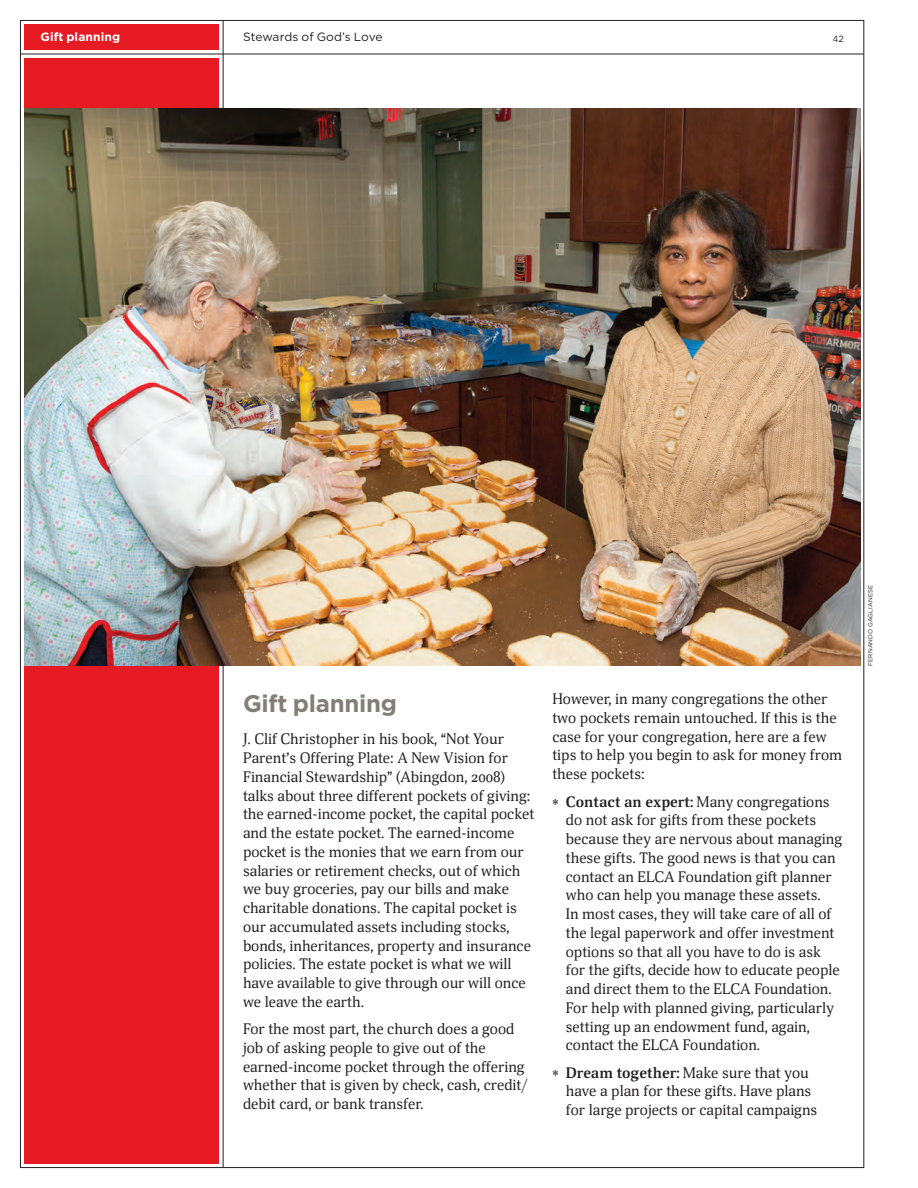
<style>
.page{position:relative;width:918px;height:1188px;background:#fff}
.page>*{position:absolute;margin:0;border:0;box-sizing:border-box;transform-origin:0 0}
.head{font:700 24px "Gotham";letter-spacing:-.01em;color:#837f76}
.body{font:15px/18.8px "Deca Serif";color:#231f20}
.bullet_body{font:15px/18.8px "Deca Serif";color:#231f20}
.t1{font:12px "Gotham";color:#231f20}
.t2{font:700 12px "Gotham";letter-spacing:.01em;color:#fff}
.t3{font:9px "Gotham";color:#231f20}
.photo_bylines{font:6px "Gotham";letter-spacing:.02em;color:#231f20}
.s1{font-weight:700}
</style>
<div class="page">
<hr style="left:223px;top:20px;width:1px;height:1148px;background:#231f20">
<hr style="left:20px;top:54px;width:844px;height:1px;background:#231f20">
<div style="left:24px;top:58px;width:195px;height:1105px;background:#e51a23"></div>
<div style="left:24px;top:24px;width:195px;height:26px;background:#e51a23"></div>
<img style="left:24px;top:108px;width:836px;height:557px">
<p class="t2" style="left:40px;top:29px;width:81px">Gift planning</p>
<p class="t1" style="left:243px;top:29px;width:141px">Stewards of God’s Love</p>
<p class="t3" style="left:833px;top:33px;width:12px">42</p>
<p class="head" style="left:243px;top:688px;width:156px">Gift planning</p>
<p class="body" style="left:243px;top:730px;width:293px">J. Clif Christopher in his book, “Not Your Parent’s Offering Plate: A New Vision for Financial Stewardship” (Abingdon, 2008) talks about three different pockets of giving: the earned-income pocket, the capital pocket and the estate pocket. The earned-income pocket is the monies that we earn from our salaries or retirement checks, out of which we buy groceries, pay our bills and make charitable donations. The capital pocket is our accumulated assets including stocks, bonds, inheritances, property and insurance policies. The estate pocket is what we will have available to give through our will once we leave the earth.</p>
<p class="body" style="left:243px;top:1020px;width:286px">For the most part, the church does a good job of asking people to give out of the earned-income pocket through the offering whether that is given by check, cash, credit/ debit card, or bank transfer.</p>
<p class="body" style="left:552px;top:690px;width:291px">However, in many congregations the other two pockets remain untouched. If this is the case for your congregation, here are a few tips to help you begin to ask for money from these pockets:</p>
<p class="bullet_body" style="left:566px;top:792px;width:278px;text-indent:-14px">* <span class="s1">Contact an expert:</span> Many congregations do not ask for gifts from these pockets because they are nervous about managing these gifts. The good news is that you can contact an ELCA Foundation gift planner who can help you manage these assets.<br>In most cases, they will take care of all of the legal paperwork and offer investment options so that all you have to do is ask for the gifts, decide how to educate people and direct them to the ELCA Foundation.<br>For help with planned giving, particularly setting up an endowment fund, again, contact the ELCA Foundation.</p>
<p class="bullet_body" style="left:566px;top:1064px;width:253px;text-indent:-14px">* <span class="s1">Dream together:</span> Make sure that you have a plan for these gifts. Have plans for large projects or capital campaigns</p>
<p class="photo_bylines" style="left:867px;top:666px;width:82px;rotate:-90deg">FERNANDO GAGLIANESE</p>
</div>
